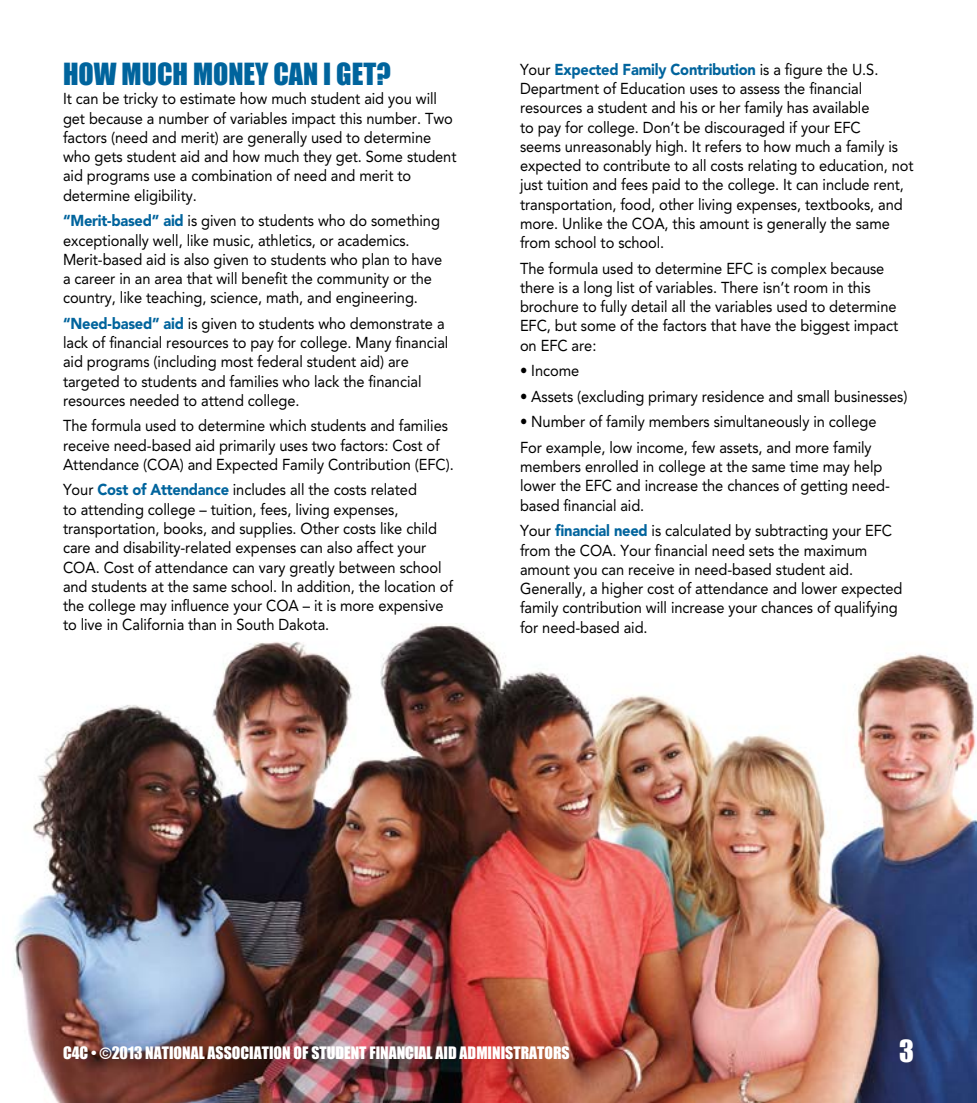
<style>
.page{position:relative;width:977px;height:1103px;background:#fff}
.page>*{position:absolute;margin:0;border:0;box-sizing:border-box;transform-origin:0 0}
.t1{font:28px "Impact";color:#00649d}
.t2{font:28px "Impact";color:#fff}
.t3{font:15.75px/19.2px "Avenir LT Std";letter-spacing:-.005em;color:#000;scale:.93 1}
.t4{font:15.75px/19.2px "Avenir LT Std";letter-spacing:-.005em;color:#000;scale:.95 1}
.t5{font:15.75px "Impact";color:#fff}
.s1{font-weight:900;color:#00649d}
</style>
<div class="page">
<img style="left:14px;top:623px;width:962px;height:479px">
<h1 class="t1" style="left:63px;top:52px;width:329px">HOW MUCH MONEY CAN I GET?</h1>
<p class="t3" style="left:63px;top:89px;width:424px">It can be tricky to estimate how much student aid you will get because a number of variables impact this number. Two factors (need and merit) are generally used to determine who gets student aid and how much they get. Some student aid programs use a combination of need and merit to determine eligibility.</p>
<p class="t3" style="left:63px;top:211px;width:409px"><span class="s1">“Merit-based” aid</span> is given to students who do something exceptionally well, like music, athletics, or academics.<br>Merit-based aid is also given to students who plan to have a career in an area that will benefit the community or the country, like teaching, science, math, and engineering.</p>
<p class="t3" style="left:63px;top:314px;width:416px"><span class="s1">“Need-based” aid</span> is given to students who demonstrate a lack of financial resources to pay for college. Many financial aid programs (including most federal student aid) are targeted to students and families who lack the financial resources needed to attend college.</p>
<p class="t3" style="left:63px;top:416px;width:421px">The formula used to determine which students and families receive need-based aid primarily uses two factors: Cost of<br>Attendance (COA) and Expected Family Contribution (EFC).</p>
<p class="t3" style="left:63px;top:480px;width:421px">Your <span class="s1">Cost of Attendance</span> includes all the costs related<br>to attending college – tuition, fees, living expenses, transportation, books, and supplies. Other costs like child care and disability-related expenses can also affect your COA. Cost of attendance can vary greatly between school and students at the same school. In addition, the location of the college may influence your COA – it is more expensive to live in California than in South Dakota.</p>
<p class="t3" style="left:520px;top:60px;width:425px">Your <span class="s1">Expected Family Contribution</span> is a figure the U.S.<br>Department of Education uses to assess the financial resources a student and his or her family has available<br>to pay for college. Don’t be discouraged if your EFC<br>seems unreasonably high. It refers to how much a family is expected to contribute to all costs relating to education, not just tuition and fees paid to the college. It can include rent, transportation, food, other living expenses, textbooks, and more. Unlike the COA, this amount is generally the same from school to school.</p>
<p class="t3" style="left:520px;top:259px;width:408px">The formula used to determine EFC is complex because there is a long list of variables. There isn’t room in this brochure to fully detail all the variables used to determine EFC, but some of the factors that have the biggest impact on EFC are:</p>
<p class="t3" style="left:520px;top:361px;width:65px">• Income</p>
<p class="t3" style="left:520px;top:387px;width:418px">• Assets (excluding primary residence and small businesses)</p>
<p class="t3" style="left:520px;top:409px;width:385px;line-height:25.6px">• Number of family members simultaneously in college<br>For example, low income, few assets, and more family</p>
<p class="t3" style="left:520px;top:457px;width:399px">members enrolled in college at the same time may help lower the EFC and increase the chances of getting need&shy;based financial aid.</p>
<p class="t4" style="left:520px;top:521px;width:404px">Your <span class="s1">financial need</span> is calculated by subtracting your EFC from the COA. Your financial need sets the maximum amount you can receive in need-based student aid.<br>Generally, a higher cost of attendance and lower expected family contribution will increase your chances of qualifying for need-based aid.</p>
<p class="t5" style="left:63px;top:1041px;width:91px">C4C • ©2013 NATIONALASSO</p>
<p class="t5" style="left:240px;top:1041px;width:17px">CIATIONOFSTUDENTFINAN</p>
<p class="t5" style="left:405px;top:1041px;width:17px">CIALAIDADMINISTRATORS</p>
<h1 class="t2" style="left:899px;top:1029px;width:16px">3</h1>
</div>
